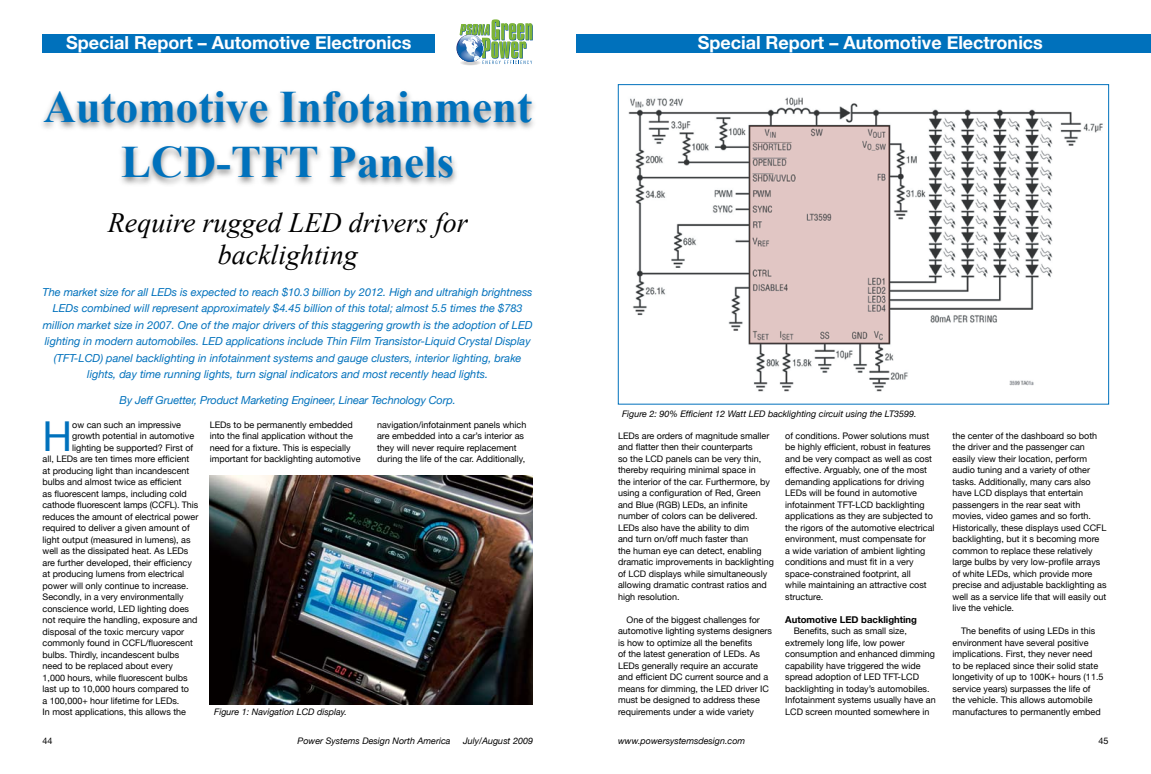
<style>
.page{position:relative;width:1151px;height:774px;background:#fff}
.page>*{position:absolute;margin:0;border:0;box-sizing:border-box;transform-origin:0 0}
.t1{font:700 45px/55px "Times New Roman";color:#0071bc;text-align:center}
.t2{font:41.2px "Helvetica Neue";color:#0071bc}
.t3{font:italic 28px/32px "Times New Roman";color:#000;text-align:center}
.t4{font:700 18px "Helvetica Neue";color:#fff}
.t5{font:italic 11px/16.5px "Helvetica Neue";color:#0071bc;text-align:center}
.t6{font:700 9.5px "Helvetica Neue";color:#000}
.t7{font:9px/11.5px "Helvetica Neue";color:#000}
.t8{font:italic 9px "Helvetica Neue";color:#000}
</style>
<div class="page">
<div style="left:575px;top:34px;width:576px;height:18px;background:#0071bc"></div>
<svg style="left:459px;top:59px;width:22px;height:6px"></svg>
<svg style="left:456px;top:19px;width:77px;height:45px"></svg>
<div style="left:43px;top:34px;width:392px;height:18px;background:#0071bc"></div>
<div style="left:37px;top:87px;width:501px;height:102px;background:#000;opacity:.5"></div>
<img style="left:210px;top:476px;width:323px;height:228px">
<img style="left:628px;top:97px;width:475px;height:295px">
<div style="left:618px;top:84px;width:491px;height:320px;border:1px solid #0071bc"></div>
<p class="t4" style="left:66px;top:32px;width:347px">Special Report – Automotive Electronics</p>
<p class="t1" style="left:43px;top:79px;width:490px">Automotive Infotainment<br>LCD-TFT Panels</p>
<p class="t3" style="left:108px;top:206px;width:361px">Require rugged LED drivers for backlighting</p>
<p class="t5" style="left:43px;top:283px;width:492px">The market size for all LEDs is expected to reach $10.3 billion by 2012. High and ultrahigh brightness LEDs combined will represent approximately $4.45 billion of this total; almost 5.5 times the $783 million market size in 2007. One of the major drivers of this staggering growth is the adoption of LED lighting in modern automobiles. LED applications include Thin Film Transistor-Liquid Crystal Display (TFT-LCD) panel backlighting in infotainment systems and gauge clusters, interior lighting, brake lights, day time running lights, turn signal indicators and most recently head lights.</p>
<p class="t5" style="left:120px;top:391px;width:338px">By Jeff Gruetter, Product Marketing Engineer, Linear Technology Corp.</p>
<p class="t4" style="left:108px;top:32px;width:347px">Special Report – Automotive Electronics</p>
<p class="t4" style="left:698px;top:32px;width:347px">Special Report – Automotive Electronics</p>
<p class="t8" style="left:622px;top:408px;width:296px">Figure 2: 90% Efficient 12 Watt LED backlighting circuit using the LT3599.</p>
<p class="t2" style="left:43px;top:411px;width:31px">H</p>
<p class="t7" style="left:72px;top:418px;width:110px">ow can such an impressive</p>
<p class="t7" style="left:72px;top:430px;width:124px">growth potential in automotive</p>
<p class="t7" style="left:72px;top:441px;width:123px">lighting be supported? First of</p>
<p class="t7" style="left:43px;top:453px;width:148px">all, LEDs are ten times more efficient</p>
<p class="t7" style="left:43px;top:464px;width:148px">at producing light than incandescent</p>
<p class="t7" style="left:43px;top:476px;width:141px">bulbs and almost twice as efficient</p>
<p class="t7" style="left:43px;top:487px;width:146px">as fluorescent lamps, including cold</p>
<p class="t7" style="left:43px;top:499px;width:157px">cathode fluorescent lamps (CCFL). This</p>
<p class="t7" style="left:43px;top:510px;width:157px">reduces the amount of electrical power</p>
<p class="t7" style="left:43px;top:522px;width:149px">required to deliver a given amount of</p>
<p class="t7" style="left:43px;top:533px;width:150px">light output (measured in lumens), as</p>
<p class="t7" style="left:43px;top:545px;width:147px">well as the dissipated heat. As LEDs</p>
<p class="t7" style="left:43px;top:556px;width:151px">are further developed, their efficiency</p>
<p class="t7" style="left:43px;top:568px;width:143px">at producing lumens from electrical</p>
<p class="t7" style="left:43px;top:579px;width:147px">power will only continue to increase.</p>
<p class="t7" style="left:43px;top:591px;width:143px">Secondly, in a very environmentally</p>
<p class="t7" style="left:43px;top:602px;width:148px">conscience world, LED lighting does</p>
<p class="t7" style="left:43px;top:614px;width:157px">not require the handling, exposure and</p>
<p class="t7" style="left:43px;top:625px;width:143px">disposal of the toxic mercury vapor</p>
<p class="t7" style="left:43px;top:637px;width:152px">commonly found in CCFL/fluorescent</p>
<p class="t7" style="left:43px;top:648px;width:138px">bulbs. Thirdly, incandescent bulbs</p>
<p class="t7" style="left:43px;top:660px;width:132px">need to be replaced about every</p>
<p class="t7" style="left:43px;top:671px;width:147px">1,000 hours, while fluorescent bulbs</p>
<p class="t7" style="left:43px;top:683px;width:148px">last up to 10,000 hours compared to</p>
<p class="t7" style="left:43px;top:694px;width:138px">a 100,000+ hour lifetime for LEDs.</p>
<p class="t7" style="left:43px;top:706px;width:145px">In most applications, this allows the</p>
<p class="t7" style="left:377px;top:419px;width:151px">navigation/infotainment panels which are embedded into a car’s interior as they will never require replacement during the life of the car. Additionally,</p>
<p class="t7" style="left:210px;top:419px;width:152px">LEDs to be permanently embedded into the final application without the need for a fixture. This is especially important for backlighting automotive</p>
<p class="t7" style="left:785px;top:430px;width:151px">of conditions. Power solutions must be highly efficient, robust in features and be very compact as well as cost effective. Arguably, one of the most demanding applications for driving LEDs will be found in automotive infotainment TFT-LCD backlighting applications as they are subjected to the rigors of the automotive electrical environment, must compensate for<br>a wide variation of ambient lighting conditions and must fit in a very space-constrained footprint, all<br>while maintaining an attractive cost structure.</p>
<p class="t6" style="left:785px;top:614px;width:133px">Automotive LED backlighting</p>
<p class="t7" style="left:785px;top:625px;width:152px;text-indent:8px">Benefits, such as small size, extremely long life, low power consumption and enhanced dimming capability have triggered the wide spread adoption of LED TFT-LCD backlighting in today’s automobiles.<br>Infotainment systems usually have an LCD screen mounted somewhere in</p>
<p class="t7" style="left:618px;top:430px;width:157px">LEDs are orders of magnitude smaller and flatter then their counterparts<br>so the LCD panels can be very thin, thereby requiring minimal space in<br>the interior of the car. Furthermore, by using a configuration of Red, Green and Blue (RGB) LEDs, an infinite number of colors can be delivered.<br>LEDs also have the ability to dim<br>and turn on/off much faster than<br>the human eye can detect, enabling dramatic improvements in backlighting of LCD displays while simultaneously allowing dramatic contrast ratios and high resolution.</p>
<p class="t7" style="left:618px;top:614px;width:156px;text-indent:8px">One of the biggest challenges for automotive lighting systems designers is how to optimize all the benefits<br>of the latest generation of LEDs. As LEDs generally require an accurate and efficient DC current source and a means for dimming, the LED driver IC must be designed to address these requirements under a wide variety</p>
<p class="t8" style="left:214px;top:707px;width:134px">Figure 1: Navigation LCD display.</p>
<p class="t7" style="left:952px;top:430px;width:156px">the center of the dashboard so both the driver and the passenger can easily view their location, perform audio tuning and a variety of other tasks. Additionally, many cars also have LCD displays that entertain passengers in the rear seat with movies, video games and so forth.<br>Historically, these displays used CCFL backlighting, but it s becoming more common to replace these relatively large bulbs by very low-profile arrays of white LEDs, which provide more precise and adjustable backlighting as well as a service life that will easily out live the vehicle.</p>
<p class="t7" style="left:952px;top:625px;width:152px;text-indent:8px">The benefits of using LEDs in this environment have several positive implications. First, they never need<br>to be replaced since their solid state longetivity of up to 100K+ hours (11.5 service years) surpasses the life of the vehicle. This allows automobile manufactures to permanently embed</p>
<p class="t7" style="left:42px;top:735px;width:12px">44</p>
<p class="t8" style="left:298px;top:736px;width:154px">Power Systems Design North America</p>
<p class="t8" style="left:463px;top:736px;width:71px">July/August 2009</p>
<p class="t8" style="left:618px;top:736px;width:129px">www.powersystemsdesign.com</p>
<p class="t7" style="left:1098px;top:735px;width:12px">45</p>
</div>
